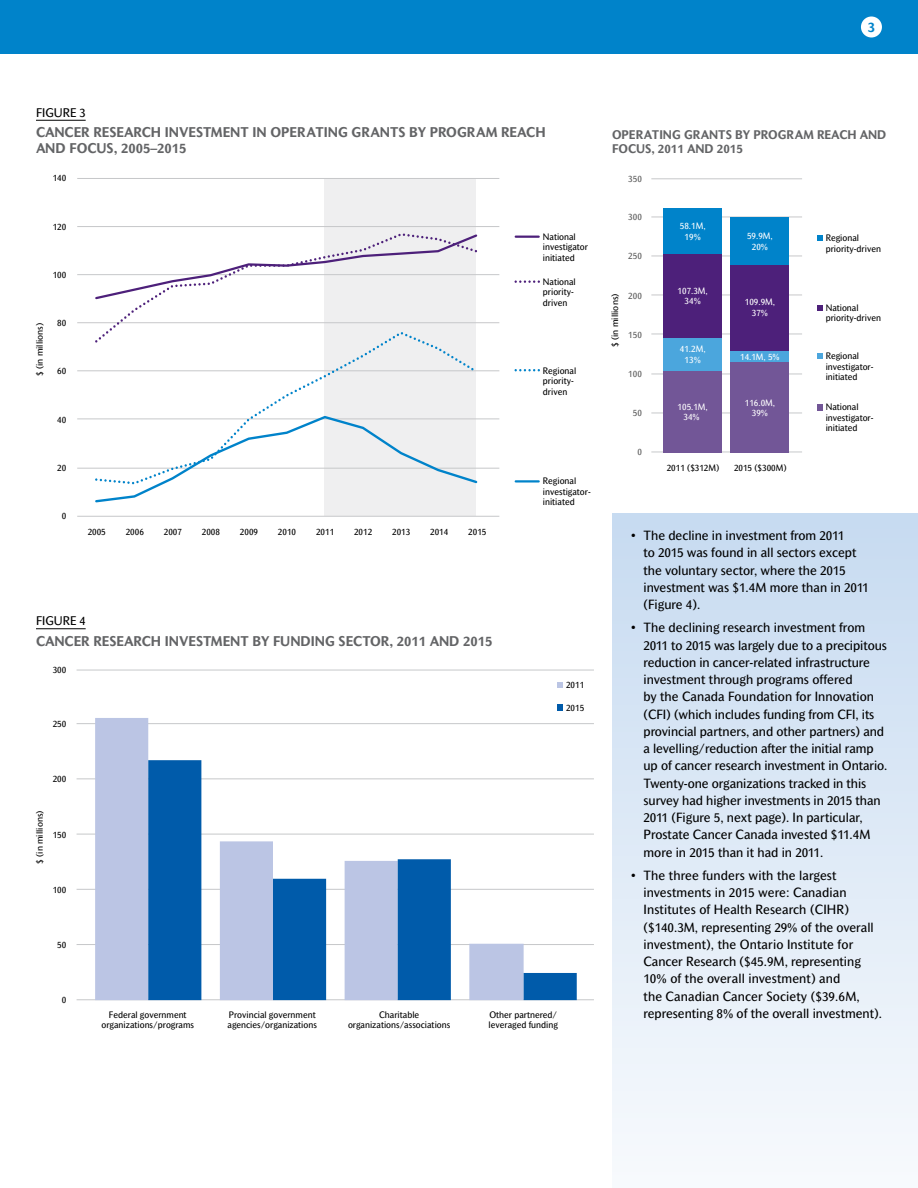
<style>
.page{position:relative;width:918px;height:1188px;background:#fff}
.page>*{position:absolute;margin:0;border:0;box-sizing:border-box;transform-origin:0 0}
.t1{font:700 13.5px/15.8px "Mahsuri Sans MT Std";color:#636466}
.t2{font:700 13.5px "Mahsuri Sans MT Std";color:#0083ca}
.t3{font:12.75px/17.2px "Mahsuri Sans MT Std";color:#000}
.t4{font:700 12px/14.2px "Mahsuri Sans MT Std";color:#636466}
.t5{font:12px "Mahsuri Sans MT Std";color:#000}
.t6{font:9px/10.5px "Mahsuri Sans MT Std";color:#000}
.t7{font:9px/10.5px "Mahsuri Sans MT Std";color:#fff;text-align:center}
.t8{font:9px "Mahsuri Sans MT Std";color:#5a5a5a}
.t9{font:8.85px "Mahsuri Sans MT Std";color:#000}
</style>
<div class="page">
<div style="left:612px;top:513px;width:306px;height:675px;background:linear-gradient(to bottom,#c6daf1,#f8fafd)"></div>
<div style="left:325px;top:178px;width:151px;height:338px;background:#efeff0"></div>
<hr style="left:77px;top:468px;width:422px;height:1px;background:#c7c8ca">
<hr style="left:77px;top:419px;width:422px;height:1px;background:#c7c8ca">
<hr style="left:77px;top:370px;width:422px;height:1px;background:#c7c8ca">
<hr style="left:77px;top:322px;width:422px;height:1px;background:#c7c8ca">
<hr style="left:77px;top:274px;width:422px;height:1px;background:#c7c8ca">
<hr style="left:77px;top:226px;width:422px;height:1px;background:#c7c8ca">
<hr style="left:77px;top:178px;width:422px;height:1px;background:#c7c8ca">
<hr style="left:77px;top:516px;width:422px;height:1px;background:#c7c8ca">
<svg style="left:94px;top:233px;width:385px;height:99px"></svg>
<svg style="left:95px;top:332px;width:379px;height:83px"></svg>
<svg style="left:94px;top:415px;width:385px;height:89px"></svg>
<hr style="left:516px;top:236px;width:23px;height:2px;background:#4d207a">
<svg style="left:515px;top:280px;width:25px;height:3px"></svg>
<svg style="left:515px;top:369px;width:25px;height:2px"></svg>
<hr style="left:516px;top:480px;width:23px;height:3px;background:#0083ca">
<svg style="left:817px;top:404px;width:6px;height:6px"></svg>
<svg style="left:817px;top:353px;width:6px;height:6px"></svg>
<svg style="left:817px;top:305px;width:6px;height:6px"></svg>
<svg style="left:817px;top:235px;width:6px;height:6px"></svg>
<hr style="left:651px;top:178px;width:151px;height:1px;background:#c7c8ca">
<div style="left:0;top:0;width:918px;height:54px;background:#0083ca"></div>
<hr style="left:36px;top:120px;width:50px;height:1px;background:#000">
<hr style="left:36px;top:628px;width:50px;height:1px;background:#000">
<div style="left:861px;top:16px;width:21px;height:22px;background:#fff;border-radius:50%"></div>
<hr style="left:651px;top:413px;width:151px;height:1px;background:#c7c8ca">
<hr style="left:651px;top:374px;width:151px;height:1px;background:#c7c8ca">
<hr style="left:651px;top:334px;width:151px;height:1px;background:#c7c8ca">
<hr style="left:651px;top:295px;width:151px;height:1px;background:#c7c8ca">
<hr style="left:651px;top:256px;width:151px;height:1px;background:#c7c8ca">
<hr style="left:651px;top:217px;width:151px;height:1px;background:#c7c8ca">
<hr style="left:651px;top:452px;width:151px;height:1px;background:#c7c8ca">
<div style="left:730px;top:362px;width:59px;height:90px;background:#725697"></div>
<div style="left:663px;top:371px;width:59px;height:81px;background:#725697"></div>
<div style="left:663px;top:338px;width:59px;height:33px;background:#4ba6dd"></div>
<div style="left:730px;top:351px;width:59px;height:11px;background:#4ba6dd"></div>
<div style="left:730px;top:265px;width:59px;height:86px;background:#4d207a"></div>
<div style="left:663px;top:254px;width:59px;height:84px;background:#4d207a"></div>
<div style="left:730px;top:218px;width:59px;height:47px;background:#0083ca"></div>
<div style="left:663px;top:209px;width:59px;height:45px;background:#0083ca"></div>
<hr style="left:77px;top:944px;width:517px;height:1px;background:#c7c8ca">
<hr style="left:77px;top:889px;width:517px;height:1px;background:#c7c8ca">
<hr style="left:77px;top:834px;width:517px;height:1px;background:#c7c8ca">
<hr style="left:77px;top:778px;width:517px;height:1px;background:#c7c8ca">
<hr style="left:77px;top:723px;width:517px;height:1px;background:#c7c8ca">
<hr style="left:77px;top:670px;width:517px;height:1px;background:#c7c8ca">
<hr style="left:77px;top:999px;width:517px;height:1px;background:#c7c8ca">
<div style="left:95px;top:718px;width:54px;height:282px;background:#bbc5e4"></div>
<svg style="left:148px;top:760px;width:429px;height:240px"></svg>
<svg style="left:557px;top:682px;width:6px;height:6px"></svg>
<svg style="left:557px;top:705px;width:6px;height:6px"></svg>
<p class="t2" style="left:868px;top:18px;width:9px">3</p>
<p class="t5" style="left:36px;top:105px;width:51px">FIGURE 3</p>
<p class="t1" style="left:36px;top:124px;width:511px">CANCER RESEARCH INVESTMENT IN OPERATING GRANTS BY PROGRAM REACH<br>AND FOCUS, 2005–2015</p>
<p class="t4" style="left:612px;top:127px;width:276px">OPERATING GRANTS BY PROGRAM REACH AND<br>FOCUS, 2011 AND 2015</p>
<p class="t8" style="left:628px;top:173px;width:15px">350</p>
<p class="t8" style="left:628px;top:211px;width:15px">300</p>
<p class="t7" style="left:680px;top:221px;width:27px">58.1M,<br>19%</p>
<p class="t6" style="left:53px;top:173px;width:15px">140</p>
<p class="t6" style="left:53px;top:221px;width:15px">120</p>
<p class="t7" style="left:747px;top:231px;width:27px">59.9M,<br>20%</p>
<p class="t6" style="left:543px;top:231px;width:47px">National investigator initiated</p>
<p class="t6" style="left:543px;top:276px;width:34px">National priority&shy;driven</p>
<p class="t6" style="left:826px;top:233px;width:57px">Regional priority-driven</p>
<p class="t8" style="left:628px;top:251px;width:15px">250</p>
<p class="t8" style="left:628px;top:290px;width:15px">200</p>
<p class="t6" style="left:53px;top:269px;width:15px">100</p>
<p class="t7" style="left:678px;top:285px;width:32px">107.3M,</p>
<p class="t7" style="left:685px;top:296px;width:18px">34%</p>
<p class="t7" style="left:745px;top:297px;width:32px">109.9M,<br>37%</p>
<p class="t7" style="left:680px;top:344px;width:27px">41.2M,<br>13%</p>
<p class="t7" style="left:740px;top:351px;width:41px">14.1M, 5%</p>
<p class="t9" style="left:610px;top:347px;width:55px;rotate:-90deg">$ (in millions)</p>
<p class="t6" style="left:826px;top:302px;width:57px">National priority-driven</p>
<p class="t6" style="left:57px;top:318px;width:11px">80</p>
<p class="t9" style="left:34px;top:376px;width:55px;rotate:-90deg">$ (in millions)</p>
<p class="t8" style="left:628px;top:329px;width:15px">150</p>
<p class="t6" style="left:826px;top:351px;width:49px">Regional investigator-</p>
<p class="t6" style="left:543px;top:365px;width:35px">Regional priority&shy;driven</p>
<p class="t6" style="left:57px;top:366px;width:11px">60</p>
<p class="t8" style="left:628px;top:368px;width:15px">100</p>
<p class="t6" style="left:826px;top:372px;width:33px">initiated</p>
<p class="t6" style="left:826px;top:402px;width:34px">National</p>
<p class="t8" style="left:633px;top:407px;width:11px">50</p>
<p class="t6" style="left:826px;top:412px;width:49px">investigator&shy;initiated</p>
<p class="t8" style="left:637px;top:447px;width:6px">0</p>
<p class="t6" style="left:667px;top:462px;width:54px">2011 ($312M)</p>
<p class="t6" style="left:734px;top:462px;width:54px">2015 ($300M)</p>
<p class="t7" style="left:678px;top:401px;width:32px">105.1M,</p>
<p class="t7" style="left:745px;top:397px;width:32px">116.0M,<br>39%</p>
<p class="t7" style="left:683px;top:412px;width:18px">34%</p>
<p class="t6" style="left:57px;top:414px;width:11px">40</p>
<p class="t6" style="left:57px;top:463px;width:11px">20</p>
<p class="t6" style="left:62px;top:511px;width:6px">0</p>
<p class="t6" style="left:88px;top:527px;width:20px">2005</p>
<p class="t6" style="left:126px;top:527px;width:20px">2006</p>
<p class="t6" style="left:164px;top:527px;width:20px">2007</p>
<p class="t6" style="left:202px;top:527px;width:20px">2008</p>
<p class="t6" style="left:240px;top:527px;width:20px">2009</p>
<p class="t6" style="left:278px;top:527px;width:20px">2010</p>
<p class="t6" style="left:316px;top:527px;width:20px">2011</p>
<p class="t6" style="left:354px;top:527px;width:20px">2012</p>
<p class="t6" style="left:392px;top:527px;width:20px">2013</p>
<p class="t6" style="left:430px;top:527px;width:20px">2014</p>
<p class="t6" style="left:468px;top:527px;width:20px">2015</p>
<p class="t6" style="left:543px;top:476px;width:49px">Regional investigator&shy;initiated</p>
<p class="t3" style="left:644px;top:527px;width:227px;text-indent:-14px">• The decline in investment from 2011<br>to 2015 was found in all sectors except the voluntary sector, where the 2015 investment was $1.4M more than in 2011 (Figure 4).</p>
<p class="t5" style="left:36px;top:614px;width:51px">FIGURE 4</p>
<p class="t3" style="left:630px;top:619px;width:237px">• The declining research investment from</p>
<h5 class="t1" style="left:36px;top:633px;width:458px">CANCER RESEARCH INVESTMENT BY FUNDING SECTOR, 2011 AND 2015</h5>
<p class="t3" style="left:644px;top:636px;width:245px">2011 to 2015 was largely due to a precipitous</p>
<p class="t6" style="left:53px;top:665px;width:15px">300</p>
<p class="t6" style="left:53px;top:719px;width:15px">250</p>
<p class="t6" style="left:53px;top:774px;width:15px">200</p>
<p class="t9" style="left:34px;top:864px;width:55px;rotate:-90deg">$ (in millions)</p>
<p class="t6" style="left:53px;top:829px;width:15px">150</p>
<p class="t6" style="left:53px;top:884px;width:15px">100</p>
<p class="t6" style="left:57px;top:939px;width:11px">50</p>
<p class="t6" style="left:62px;top:995px;width:6px">0</p>
<p class="t6" style="left:566px;top:680px;width:20px">2011</p>
<p class="t6" style="left:566px;top:702px;width:20px">2015</p>
<p class="t6" style="left:101px;top:1009px;width:94px;text-align:center">Federal government organizations/programs</p>
<p class="t6" style="left:228px;top:1009px;width:91px">Provincial government agencies/organizations</p>
<p class="t6" style="left:348px;top:1009px;width:104px;text-align:center">Charitable organizations/associations</p>
<p class="t6" style="left:489px;top:1009px;width:71px">Other partnered/ leveraged funding</p>
<p class="t3" style="left:644px;top:654px;width:246px">reduction in cancer-related infrastructure investment through programs offered<br>by the Canada Foundation for Innovation (CFI) (which includes funding from CFI, its provincial partners, and other partners) and a levelling/reduction after the initial ramp up of cancer research investment in Ontario.<br>Twenty-one organizations tracked in this survey had higher investments in 2015 than 2011 (Figure 5, next page). In particular, Prostate Cancer Canada invested $11.4M more in 2015 than it had in 2011.</p>
<p class="t3" style="left:644px;top:867px;width:240px;text-indent:-14px">• The three funders with the largest investments in 2015 were: Canadian Institutes of Health Research (CIHR) ($140.3M, representing 29% of the overall investment), the Ontario Institute for Cancer Research ($45.9M, representing 10% of the overall investment) and<br>the Canadian Cancer Society ($39.6M, representing 8% of the overall investment).</p>
</div>
